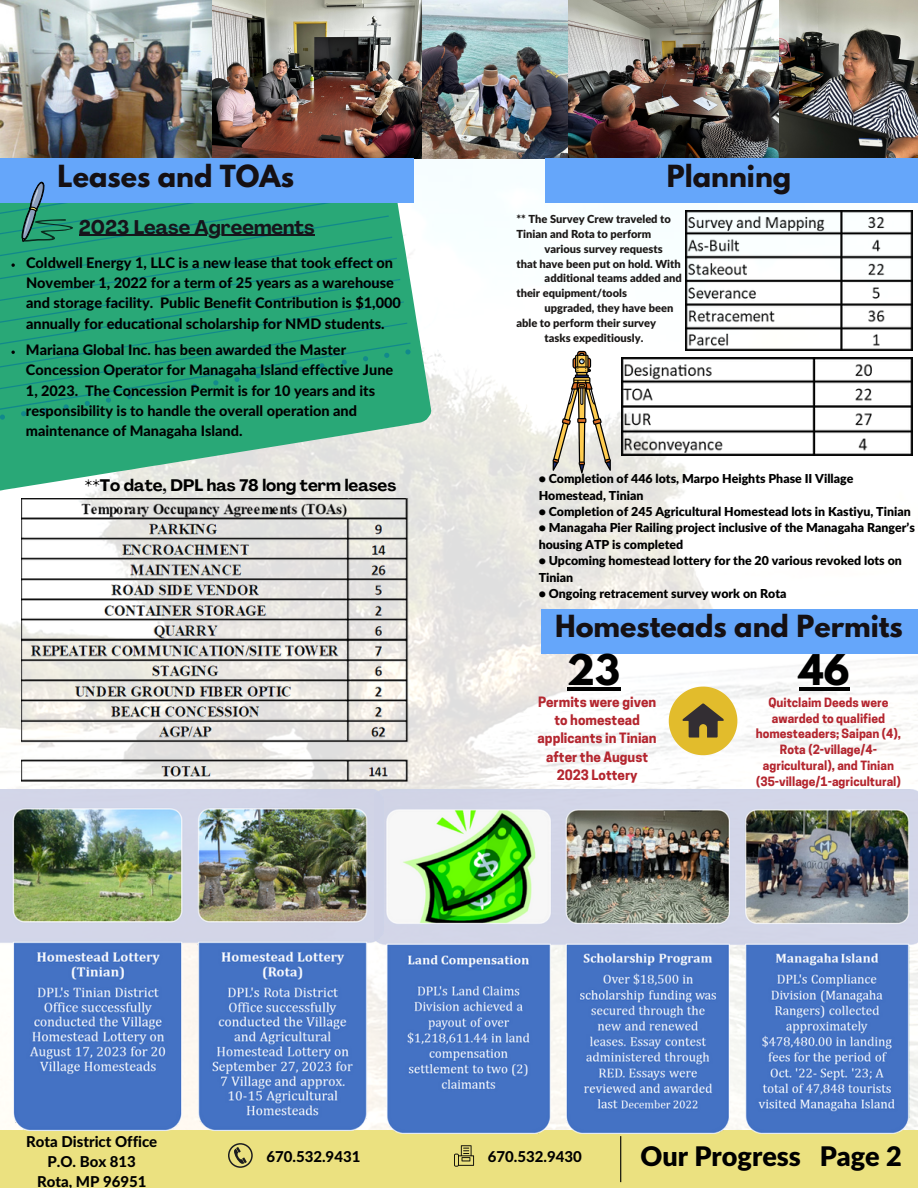
<style>
.page{position:relative;width:918px;height:1188px;background:#fff}
.page>*{position:absolute;margin:0;border:0;box-sizing:border-box;transform-origin:0 0}
.t1{font:700 37.5px "League Spartan";color:#000}
.t2{font:700 27px "League Spartan";color:#151013}
.t3{font:900 27px "Lato Latin";color:#000}
.t4{font:700 19.5px "Agrandir";color:#16151b}
.t5{font:700 16.5px "Agrandir";color:#000}
.t6{font:800 15px "Lato Latin";color:#000}
.t7{font:800 14.55px/20.2px "Lato Latin";color:#000}
.t8{font:700 13.35px/18.3px "Cooper Hewitt";color:#b4262f;text-align:center}
.t9{font:900 12.3px/16.5px "Lato Latin";color:#000}
.t10{font:700 12px/16px "Cooper Hewitt";color:#b4262f;text-align:center}
.t11{font:900 11.1px/14.9px "Lato Latin";color:#1d1a19}
</style>
<div class="page">
<img style="left:0;top:159px;width:918px;height:630px">
<div style="left:0;top:1130px;width:918px;height:58px;background:#ebe180"></div>
<svg style="left:228px;top:1143px;width:25px;height:25px"></svg>
<svg style="left:454px;top:1145px;width:20px;height:22px"></svg>
<hr style="left:620px;top:1136px;width:1px;height:46px;background:#000">
<svg style="left:0;top:159px;width:431px;height:344px"></svg>
<svg style="left:0;top:203px;width:411px;height:231px;background:#29a678"></svg>
<img style="left:21px;top:499px;width:387px;height:282px">
<img style="left:96px;top:0;width:822px;height:159px">
<div style="left:0;top:159px;width:413px;height:44px;background:#65a6fa"></div>
<div style="left:546px;top:159px;width:372px;height:44px;background:#65a6fa"></div>
<div style="left:541px;top:609px;width:377px;height:44px;background:#65a6fa"></div>
<img style="left:685px;top:210px;width:227px;height:141px">
<img style="left:621px;top:358px;width:292px;height:97px">
<img style="left:383px;top:789px;width:535px;height:344px">
<img style="left:0;top:789px;width:383px;height:341px">
<img style="left:0;top:0;width:96px;height:242px">
<svg style="left:553px;top:351px;width:58px;height:122px"></svg>
<svg style="left:669px;top:687px;width:68px;height:68px"></svg>
<hr style="left:79px;top:235px;width:236px;height:1px;background:#16151b">
<svg style="left:11px;top:263px;width:4px;height:4px"></svg>
<svg style="left:11px;top:351px;width:4px;height:3px"></svg>
<hr style="left:799px;top:688px;width:51px;height:3px;background:#000">
<hr style="left:567px;top:688px;width:53px;height:3px;background:#000">
<p class="t2" style="left:58px;top:162px;width:238px">Leases and TOAs</p>
<p class="t2" style="left:667px;top:163px;width:126px">Planning</p>
<p class="t11" style="left:516px;top:213px;width:156px">** The Survey Crew traveled to<br>Tinian and Rota to perform</p>
<p class="t11" style="left:516px;top:242px;width:166px;text-indent:28px">various survey requests that have been put on hold. With</p>
<p class="t11" style="left:516px;top:272px;width:167px;text-indent:28px">additional teams added and their equipment/tools</p>
<p class="t11" style="left:516px;top:301px;width:158px;text-indent:28px">upgraded, they have been able to perform their survey</p>
<p class="t11" style="left:545px;top:331px;width:100px">tasks expeditiously.</p>
<p class="t4" style="left:79px;top:219px;width:237px">2023 Lease Agreements</p>
<p class="t7" style="left:26px;top:253px;width:376px">Coldwell Energy 1, LLC is a new lease that took effect on November 1, 2022 for a term of 25 years as a warehouse and storage facility. Public Benefit Contribution is $1,000 annually for educational scholarship for NMD students.</p>
<p class="t7" style="left:26px;top:340px;width:369px">Mariana Global Inc. has been awarded the Master Concession Operator for Managaha Island effective June 1, 2023. The Concession Permit is for 10 years and its responsibility is to handle the overall operation and maintenance of Managaha Island.</p>
<p class="t5" style="left:85px;top:479px;width:313px">**To date, DPL has 78 long term leases</p>
<p class="t9" style="left:539px;top:471px;width:316px">• Completion of 446 lots, Marpo Heights Phase II Village<br>Homestead, Tinian</p>
<p class="t9" style="left:539px;top:504px;width:374px">• Completion of 245 Agricultural Homestead lots in Kastiyu, Tinian</p>
<p class="t9" style="left:539px;top:520px;width:378px">• Managaha Pier Railing project inclusive of the Managaha Ranger’s housing ATP is completed</p>
<p class="t9" style="left:539px;top:553px;width:365px">• Upcoming homestead lottery for the 20 various revoked lots on<br>Tinian</p>
<p class="t9" style="left:539px;top:586px;width:249px">• Ongoing retracement survey work on Rota</p>
<p class="t2" style="left:555px;top:613px;width:349px">Homesteads and Permits</p>
<p class="t1" style="left:799px;top:652px;width:52px">46</p>
<p class="t10" style="left:756px;top:696px;width:147px">Quitclaim Deeds were awarded to qualified homesteaders; Saipan (4),<br>Rota (2-village/4- agricultural), and Tinian (35-village/1-agricultural)</p>
<p class="t1" style="left:567px;top:652px;width:55px">23</p>
<p class="t8" style="left:538px;top:694px;width:121px">Permits were given to homestead applicants in Tinian after the August<br>2023 Lottery</p>
<p class="t6" style="left:26px;top:1135px;width:133px">Rota District Office</p>
<p class="t6" style="left:48px;top:1155px;width:90px">P.O. Box 813</p>
<p class="t6" style="left:37px;top:1175px;width:111px">Rota, MP 96951</p>
<p class="t6" style="left:266px;top:1150px;width:96px">670.532.9431</p>
<p class="t6" style="left:488px;top:1150px;width:96px">670.532.9430</p>
<p class="t3" style="left:641px;top:1145px;width:263px">Our Progress Page 2</p>
</div>
